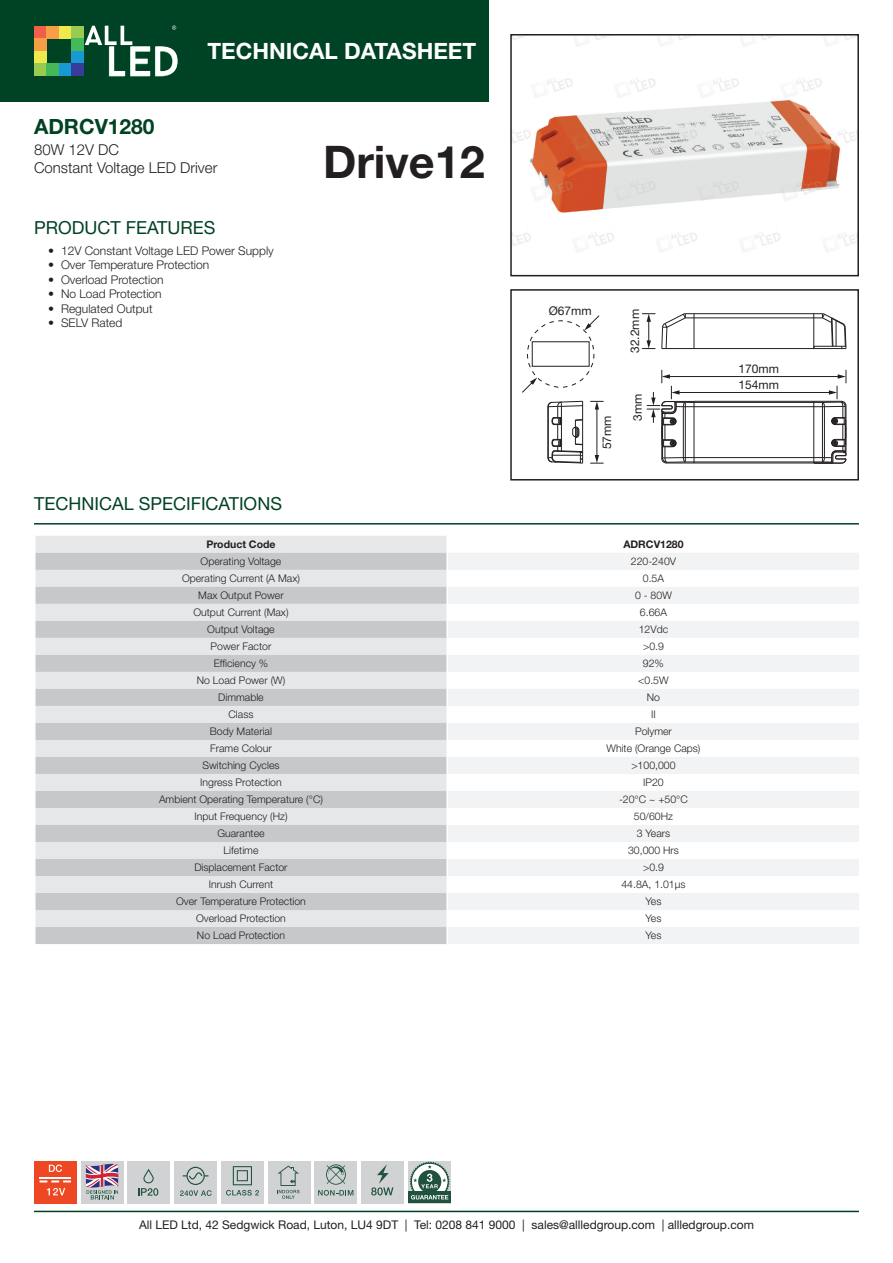
<style>
.page{position:relative;width:893px;height:1263px;background:#fff}
.page>*{position:absolute;margin:0;border:0;box-sizing:border-box;transform-origin:0 0}
.t1{font:700 45px "Helvetica Neue LT Std";color:#231f20}
.t2{font:700 22.5px "Helvetica Neue LT Std";color:#fff}
.t3{font:700 21px "Helvetica Neue LT Std";color:#004224}
.t4{font:18px "Helvetica Neue LT Std";color:#004224}
.t5{font:300 15px/18px "Helvetica Neue LT Std";color:#231f20}
.t6{font:300 12px "Helvetica Neue LT Std";color:#231f20}
.t7{font:12px/15.9px "Helvetica Neue LT Std";color:#231f20}
.t8{font:300 10.5px "Helvetica Neue LT Std";color:#231f20}
.t9{font:700 10.5px "Helvetica Neue LT Std";color:#231f20}
</style>
<div class="page">
<div style="left:0;top:0;width:489px;height:102px;background:#004224"></div>
<svg style="left:85px;top:26px;width:93px;height:51px"></svg>
<div style="left:34px;top:26px;width:12px;height:13px;background:#f15e4a"></div>
<div style="left:46px;top:26px;width:13px;height:13px;background:#f89e46"></div>
<div style="left:59px;top:26px;width:12px;height:13px;background:#eeea4b"></div>
<div style="left:34px;top:39px;width:12px;height:12px;background:#f89e46"></div>
<div style="left:34px;top:51px;width:12px;height:13px;background:#eeea4b"></div>
<div style="left:34px;top:64px;width:12px;height:12px;background:#99cb51"></div>
<div style="left:46px;top:64px;width:13px;height:12px;background:#45b859"></div>
<div style="left:59px;top:64px;width:12px;height:12px;background:#1799d3"></div>
<div style="left:71px;top:26px;width:13px;height:13px;background:#99cb51"></div>
<div style="left:71px;top:39px;width:13px;height:12px;background:#45b859"></div>
<div style="left:71px;top:51px;width:13px;height:13px;background:#1799d3"></div>
<div style="left:71px;top:64px;width:13px;height:12px;background:#383c98"></div>
<hr style="left:34px;top:1211px;width:825px;height:1px;background:#004224">
<hr style="left:34px;top:523px;width:825px;height:1px;background:#004224">
<img style="left:513px;top:37px;width:343px;height:216px">
<div style="left:510px;top:34px;width:349px;height:242px;border:2px solid #231f20"></div>
<hr style="left:668px;top:376px;width:171px;height:1px;background:#231f20">
<hr style="left:678px;top:392px;width:152px;height:1px;background:#231f20">
<svg style="left:642px;top:313px;width:13px;height:36px"></svg>
<hr style="left:596px;top:408px;width:1px;height:48px;background:#231f20">
<svg style="left:590px;top:455px;width:13px;height:9px"></svg>
<svg style="left:590px;top:401px;width:13px;height:8px"></svg>
<hr style="left:694px;top:401px;width:1px;height:62px;background:#231f20">
<hr style="left:666px;top:463px;width:148px;height:1px;background:#231f20">
<hr style="left:685px;top:462px;width:137px;height:1px;background:#231f20">
<hr style="left:683px;top:457px;width:141px;height:1px;background:#231f20">
<hr style="left:683px;top:406px;width:141px;height:1px;background:#231f20">
<hr style="left:685px;top:402px;width:137px;height:1px;background:#231f20">
<hr style="left:694px;top:401px;width:148px;height:1px;background:#231f20">
<hr style="left:813px;top:401px;width:1px;height:62px;background:#231f20">
<svg style="left:814px;top:370px;width:33px;height:94px"></svg>
<hr style="left:694px;top:314px;width:1px;height:35px;background:#231f20">
<hr style="left:662px;top:348px;width:184px;height:1px;background:#231f20">
<hr style="left:814px;top:346px;width:32px;height:1px;background:#231f20">
<hr style="left:685px;top:317px;width:137px;height:1px;background:#231f20">
<hr style="left:685px;top:313px;width:137px;height:1px;background:#231f20">
<hr style="left:813px;top:314px;width:1px;height:35px;background:#231f20">
<svg style="left:661px;top:313px;width:25px;height:36px"></svg>
<svg style="left:821px;top:313px;width:26px;height:36px"></svg>
<svg style="left:547px;top:400px;width:36px;height:64px"></svg>
<div style="left:527px;top:320px;width:67px;height:68px;border:1px dashed #231f20;border-radius:50%"></div>
<div style="left:532px;top:341px;width:57px;height:26px;border:1px solid #231f20"></div>
<svg style="left:522px;top:377px;width:15px;height:16px"></svg>
<svg style="left:584px;top:315px;width:16px;height:15px"></svg>
<svg style="left:647px;top:370px;width:47px;height:94px"></svg>
<div style="left:510px;top:289px;width:349px;height:191px;border:2px solid #231f20"></div>
<div style="left:36px;top:536px;width:410px;height:17px;background:#e6e7e9"></div>
<svg style="left:36px;top:553px;width:410px;height:391px;background:#d5d6d8"></svg>
<svg style="left:448px;top:553px;width:411px;height:391px;fill:#f2f3f4"></svg>
<svg style="left:35px;top:536px;width:1px;height:408px"></svg>
<svg style="left:446px;top:536px;width:1px;height:408px"></svg>
<div style="left:361px;top:1161px;width:43px;height:42px;background:#d1d2d4"></div>
<svg style="left:371px;top:1164px;width:22px;height:31px"></svg>
<div style="left:408px;top:1161px;width:43px;height:42px;background:#d1d2d4"></div>
<div style="left:408px;top:1191px;width:43px;height:12px;background:#20523d"></div>
<svg style="left:410px;top:1161px;width:40px;height:39px"></svg>
<div style="left:221px;top:1161px;width:43px;height:42px;background:#d1d2d4"></div>
<svg style="left:226px;top:1166px;width:33px;height:29px"></svg>
<div style="left:128px;top:1161px;width:42px;height:42px;background:#d1d2d4"></div>
<svg style="left:138px;top:1169px;width:20px;height:27px"></svg>
<div style="left:268px;top:1161px;width:42px;height:42px;background:#d1d2d4"></div>
<svg style="left:277px;top:1165px;width:23px;height:34px"></svg>
<div style="left:174px;top:1161px;width:43px;height:42px;background:#d1d2d4"></div>
<svg style="left:180px;top:1167px;width:32px;height:29px"></svg>
<div style="left:81px;top:1161px;width:42px;height:42px;background:#d1d2d4"></div>
<svg style="left:86px;top:1163px;width:32px;height:36px"></svg>
<div style="left:34px;top:1161px;width:43px;height:42px;background:#ed4823"></div>
<hr style="left:40px;top:1176px;width:31px;height:2px;background:#fff">
<svg style="left:40px;top:1180px;width:31px;height:2px"></svg>
<svg style="left:49px;top:1164px;width:13px;height:8px"></svg>
<svg style="left:47px;top:1188px;width:18px;height:7px"></svg>
<div style="left:315px;top:1161px;width:42px;height:42px;background:#d1d2d4"></div>
<svg style="left:318px;top:1164px;width:35px;height:31px"></svg>
<h3 class="t3" style="left:34px;top:114px;width:122px">ADRCV1280</h3>
<h2 class="t2" style="left:207px;top:37px;width:270px">TECHNICAL DATASHEET</h2>
<h3 class="t5" style="left:34px;top:140px;width:185px">80W 12V DC<br>Constant Voltage LED Driver</h3>
<h3 class="t4" style="left:34px;top:217px;width:183px">PRODUCT FEATURES</h3>
<p class="t6" style="left:48px;top:243px;width:227px">• 12V Constant Voltage LED Power Supply</p>
<p class="t6" style="left:48px;top:258px;width:163px">• Over Temperature Protection</p>
<p class="t6" style="left:48px;top:272px;width:117px">• Overload Protection</p>
<p class="t6" style="left:48px;top:286px;width:115px">• No Load Protection</p>
<p class="t6" style="left:48px;top:301px;width:106px">• Regulated Output</p>
<p class="t6" style="left:48px;top:315px;width:76px">• SELV Rated</p>
<h1 class="t1" style="left:323px;top:134px;width:163px">Drive12</h1>
<h3 class="t4" style="left:34px;top:493px;width:249px">TECHNICAL SPECIFICATIONS</h3>
<p class="t7" style="left:549px;top:303px;width:44px">Ø67mm</p>
<p class="t7" style="left:599px;top:449px;width:35px;rotate:-90deg">57mm</p>
<p class="t7" style="left:627px;top:353px;width:45px;rotate:-90deg">32.2mm</p>
<p class="t7" style="left:630px;top:421px;width:29px;rotate:-90deg">3mm</p>
<p class="t9" style="left:206px;top:538px;width:71px">Product Code</p>
<p class="t9" style="left:623px;top:538px;width:62px">ADRCV1280</p>
<p class="t8" style="left:201px;top:555px;width:82px">Operating Voltage</p>
<p class="t8" style="left:631px;top:555px;width:47px">220-240V</p>
<p class="t8" style="left:182px;top:572px;width:119px">Operating Current (A Max)</p>
<p class="t8" style="left:643px;top:572px;width:23px">0.5A</p>
<p class="t8" style="left:198px;top:589px;width:87px">Max Output Power</p>
<p class="t8" style="left:635px;top:589px;width:38px">0 - 80W</p>
<p class="t8" style="left:193px;top:606px;width:97px">Output Current (Max)</p>
<p class="t8" style="left:640px;top:606px;width:29px">6.66A</p>
<p class="t8" style="left:207px;top:623px;width:69px">Output Voltage</p>
<p class="t8" style="left:639px;top:623px;width:31px">12Vdc</p>
<p class="t8" style="left:211px;top:640px;width:62px">Power Factor</p>
<p class="t8" style="left:643px;top:640px;width:22px">&gt;0.9</p>
<p class="t8" style="left:214px;top:657px;width:56px">Efficiency %</p>
<p class="t8" style="left:643px;top:657px;width:23px">92%</p>
<p class="t8" style="left:197px;top:674px;width:90px">No Load Power (W)</p>
<p class="t8" style="left:638px;top:674px;width:32px">&lt;0.5W</p>
<p class="t8" style="left:218px;top:691px;width:47px">Dimmable</p>
<p class="t8" style="left:647px;top:691px;width:15px">No</p>
<p class="t8" style="left:229px;top:708px;width:26px">Class</p>
<p class="t8" style="left:651px;top:708px;width:6px">II</p>
<p class="t8" style="left:210px;top:725px;width:64px">Body Material</p>
<p class="t8" style="left:635px;top:725px;width:38px">Polymer</p>
<p class="t8" style="left:210px;top:742px;width:63px">Frame Colour</p>
<p class="t8" style="left:606px;top:742px;width:95px">White (Orange Caps)</p>
<p class="t8" style="left:202px;top:759px;width:79px">Switching Cycles</p>
<p class="t8" style="left:631px;top:759px;width:46px">&gt;100,000</p>
<p class="t8" style="left:200px;top:776px;width:83px">Ingress Protection</p>
<p class="t8" style="left:643px;top:776px;width:22px">IP20</p>
<p class="t8" style="left:159px;top:793px;width:165px">Ambient Operating Temperature (°C)</p>
<p class="t8" style="left:619px;top:793px;width:70px">-20°C ~ +50°C</p>
<p class="t8" style="left:194px;top:810px;width:95px">Input Frequency (Hz)</p>
<p class="t8" style="left:634px;top:810px;width:41px">50/60Hz</p>
<p class="t8" style="left:217px;top:827px;width:49px">Guarantee</p>
<p class="t8" style="left:637px;top:827px;width:35px">3 Years</p>
<p class="t8" style="left:223px;top:844px;width:36px">Lifetime</p>
<p class="t8" style="left:628px;top:844px;width:52px">30,000 Hrs</p>
<p class="t8" style="left:194px;top:861px;width:95px">Displacement Factor</p>
<p class="t8" style="left:643px;top:861px;width:22px">&gt;0.9</p>
<p class="t8" style="left:209px;top:878px;width:66px">Inrush Current</p>
<p class="t8" style="left:621px;top:878px;width:66px">44.8A, 1.01μs</p>
<p class="t8" style="left:176px;top:895px;width:131px">Over Temperature Protection</p>
<p class="t8" style="left:645px;top:895px;width:17px">Yes</p>
<p class="t8" style="left:196px;top:912px;width:91px">Overload Protection</p>
<p class="t8" style="left:645px;top:912px;width:17px">Yes</p>
<p class="t8" style="left:197px;top:929px;width:90px">No Load Protection</p>
<p class="t8" style="left:645px;top:929px;width:17px">Yes</p>
<p class="t7" style="left:738px;top:361px;width:42px">170mm<br>154mm</p>
<p class="t7" style="left:139px;top:1216px;width:616px">All LED Ltd, 42 Sedgwick Road, Luton, LU4 9DT | Tel: 0208 841 9000 | sales@allledgroup.com | allledgroup.com</p>
</div>
